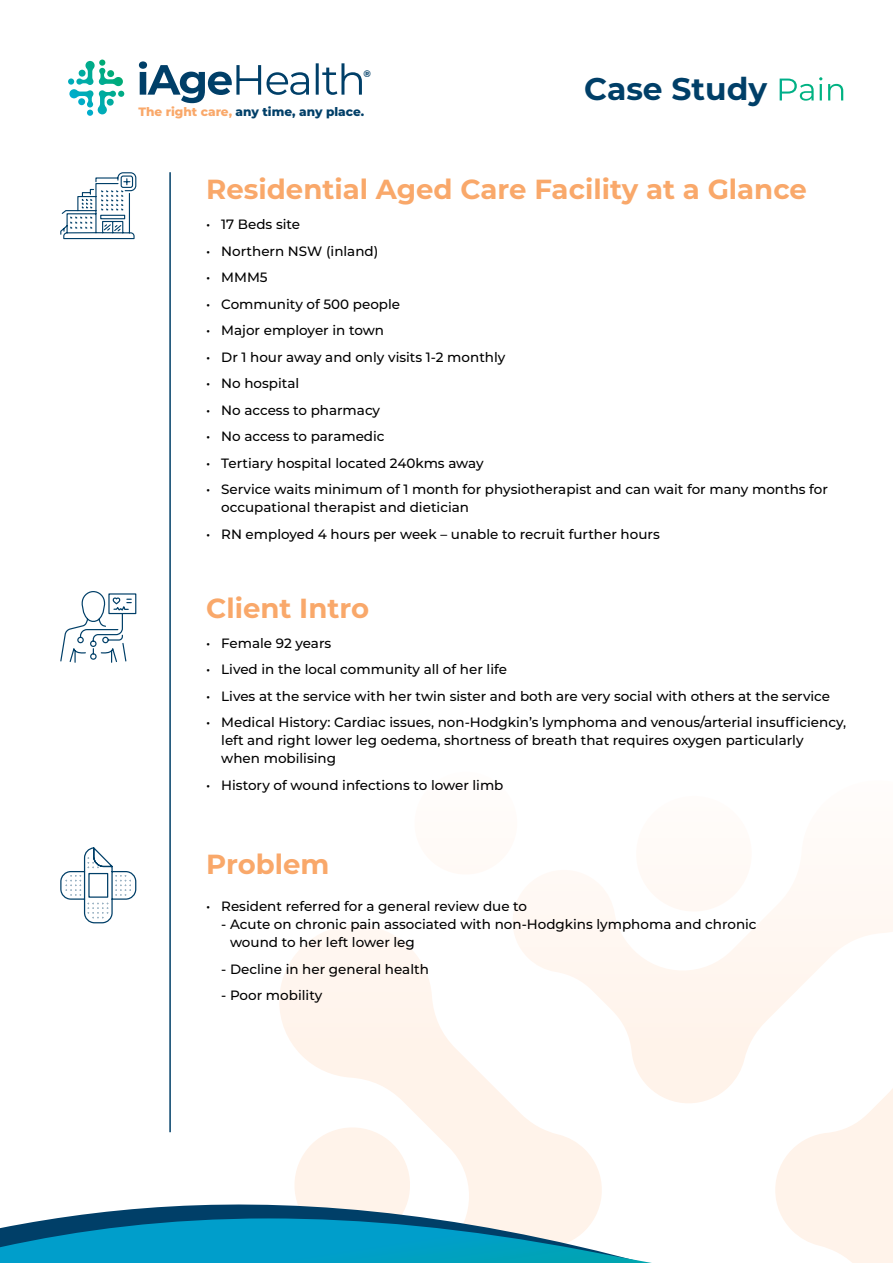
<style>
.page{position:relative;width:893px;height:1263px;background:#fff}
.page>*{position:absolute;margin:0;border:0;box-sizing:border-box;transform-origin:0 0}
.t1{font:700 31.35px "Montserrat";color:#003f68}
.t2{font:700 27.6px "Montserrat";color:#f9a86a}
.t3{font:500 13.5px/18px "Montserrat";color:#000}
.t4{font:800 12.15px "Montserrat";color:#003f68}
.t5{font:700 9.45px "Montserrat";color:#003f68}
.s1{color:#f9a86a}
.s2{font-weight:400;color:#fff}
</style>
<div class="page">
<svg style="left:68px;top:60px;width:56px;height:56px"></svg>
<svg style="left:139px;top:61px;width:223px;height:42px"></svg>
<svg style="left:279px;top:925px;width:251px;height:197px;fill:#fff6f0"></svg>
<svg style="left:790px;top:1109px;width:103px;height:43px"></svg>
<svg style="left:507px;top:884px;width:386px;height:225px"></svg>
<svg style="left:775px;top:1152px;width:118px;height:111px;fill:#fff3ea"></svg>
<svg style="left:0;top:1122px;width:652px;height:141px"></svg>
<hr style="left:169px;top:172px;width:2px;height:960px;background:#003f68">
<svg style="left:60px;top:172px;width:77px;height:68px"></svg>
<svg style="left:60px;top:591px;width:77px;height:72px"></svg>
<svg style="left:60px;top:847px;width:77px;height:77px"></svg>
<p class="t5" style="left:363px;top:67px;width:9px">®</p>
<p class="t4" style="left:138px;top:103px;width:227px"><span class="s1">The right care,</span> any time, any place.</p>
<h1 class="t1" style="left:584px;top:67px;width:264px">Case Study <span class="s2">Pain</span></h1>
<h2 class="t2" style="left:206px;top:169px;width:602px">Residential Aged Care Facility at a Glance</h2>
<p class="t3" style="left:206px;top:215px;width:95px">• 17 Beds site</p>
<p class="t3" style="left:206px;top:241px;width:174px">• Northern NSW (inland)</p>
<p class="t3" style="left:206px;top:268px;width:63px">• MMM5</p>
<p class="t3" style="left:206px;top:294px;width:195px">• Community of 500 people</p>
<p class="t3" style="left:206px;top:321px;width:179px">• Major employer in town</p>
<p class="t3" style="left:206px;top:347px;width:301px">• Dr 1 hour away and only visits 1-2 monthly</p>
<p class="t3" style="left:206px;top:374px;width:95px">• No hospital</p>
<p class="t3" style="left:206px;top:400px;width:175px">• No access to pharmacy</p>
<p class="t3" style="left:206px;top:427px;width:180px">• No access to paramedic</p>
<p class="t3" style="left:206px;top:453px;width:279px">• Tertiary hospital located 240kms away</p>
<p class="t3" style="left:221px;top:480px;width:608px;text-indent:-15px">• Service waits minimum of 1 month for physiotherapist and can wait for many months for occupational therapist and dietician</p>
<p class="t3" style="left:206px;top:524px;width:455px">• RN employed 4 hours per week – unable to recruit further hours</p>
<h2 class="t2" style="left:206px;top:588px;width:164px">Client Intro</h2>
<p class="t3" style="left:206px;top:633px;width:127px">• Female 92 years</p>
<p class="t3" style="left:206px;top:660px;width:302px">• Lived in the local community all of her life</p>
<p class="t3" style="left:206px;top:686px;width:625px">• Lives at the service with her twin sister and both are very social with others at the service</p>
<p class="t3" style="left:221px;top:713px;width:626px;text-indent:-15px">• Medical History: Cardiac issues, non-Hodgkin’s lymphoma and venous/arterial insufficiency, left and right lower leg oedema, shortness of breath that requires oxygen particularly<br>when mobilising</p>
<p class="t3" style="left:206px;top:775px;width:299px">• History of wound infections to lower limb</p>
<h2 class="t2" style="left:206px;top:844px;width:125px">Problem</h2>
<p class="t3" style="left:206px;top:897px;width:322px">• Resident referred for a general review due to</p>
<p class="t3" style="left:230px;top:915px;width:528px;text-indent:-9px">- Acute on chronic pain associated with non-Hodgkins lymphoma and chronic wound to her left lower leg</p>
<p class="t3" style="left:221px;top:959px;width:209px">- Decline in her general health</p>
<p class="t3" style="left:221px;top:986px;width:103px">- Poor mobility</p>
</div>
